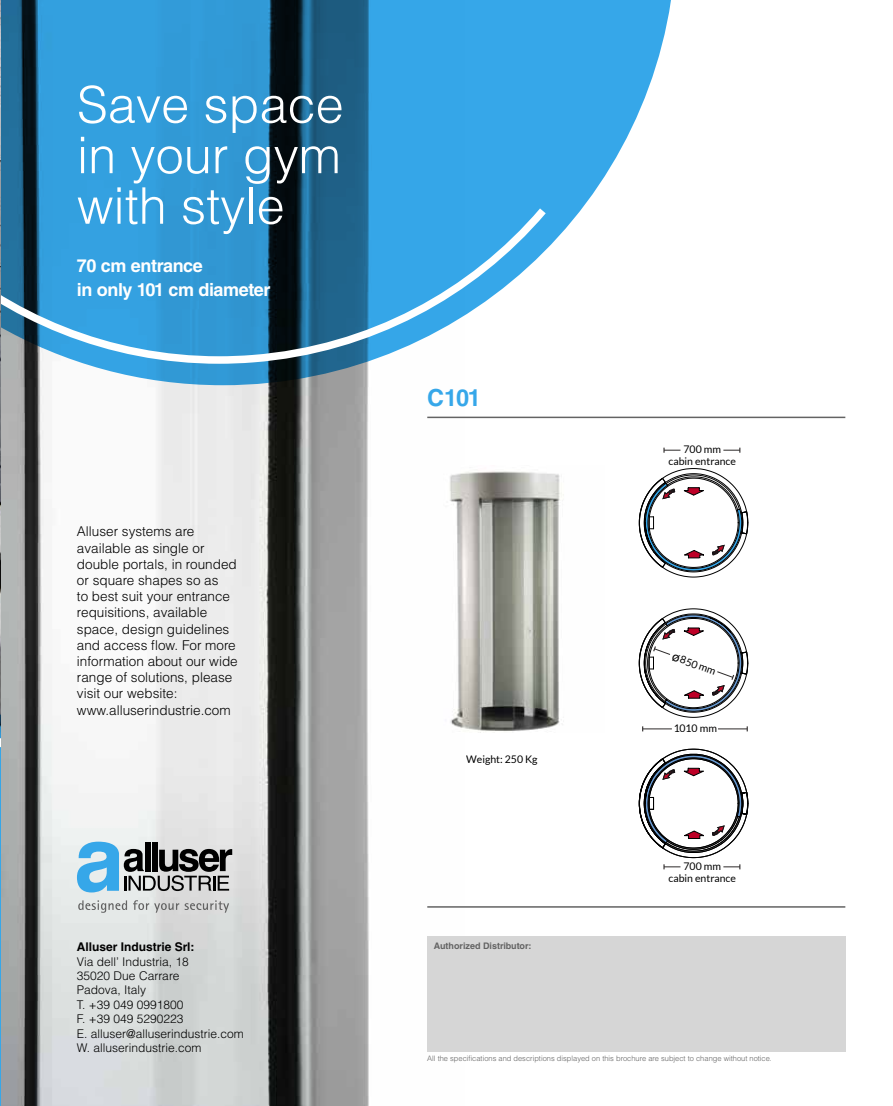
<style>
.page{position:relative;width:893px;height:1106px;background:#fff}
.page>*{position:absolute;margin:0;border:0;box-sizing:border-box;transform-origin:0 0}
.t1{font:300 50.55px/50.6px "Helvetica LT Std";color:#fff;text-align:justify}
.t2{font:700 23.55px "Helvetica LT Std";color:#36a7e9}
.t3{font:700 18px/24px "Helvetica LT Std";letter-spacing:-.02em;color:#fff}
.t4{font:300 13.5px/16.2px "Helvetica LT Std";color:#000}
.t5{font:300 12px/14.4px "Helvetica LT Std";color:#000}
.t6{font:700 12px "Helvetica LT Std";color:#000}
.t7{font:10.5px/12px "Lato";color:#000;text-align:center}
.t8{font:700 9px "Helvetica LT Std";color:#636363}
.t9{font:300 7.5px "Helvetica LT Std";color:#636363}
.s1{font-size:13.5px}
</style>
<div class="page">
<img style="left:1px;top:385px;width:464px;height:721px">
<svg style="left:1px;top:0;width:670px;height:385px"></svg>
<svg style="left:1px;top:0;width:545px;height:364px;background:#3a91c4"></svg>
<svg style="left:77px;top:841px;width:155px;height:51px;background:#8096a2"></svg>
<svg style="left:78px;top:900px;width:49px;height:12px"></svg>
<svg style="left:133px;top:900px;width:46px;height:12px"></svg>
<svg style="left:185px;top:900px;width:44px;height:12px"></svg>
<img style="left:0;top:0;width:1px;height:655px">
<svg style="left:0;top:655px;width:1px;height:451px"></svg>
<div style="left:427px;top:936px;width:418px;height:116px;background:#d6d6d6"></div>
<hr style="left:427px;top:416px;width:418px;height:2px;background:#636363">
<hr style="left:427px;top:906px;width:418px;height:1px;background:#636363">
<img style="left:428px;top:466px;width:136px;height:266px">
<svg style="left:639px;top:748px;width:109px;height:110px"></svg>
<svg style="left:639px;top:468px;width:109px;height:109px"></svg>
<svg style="left:639px;top:608px;width:109px;height:109px"></svg>
<svg style="left:723px;top:864px;width:17px;height:5px"></svg>
<svg style="left:663px;top:864px;width:17px;height:5px"></svg>
<svg style="left:718px;top:726px;width:30px;height:5px"></svg>
<svg style="left:642px;top:726px;width:30px;height:5px"></svg>
<svg style="left:723px;top:447px;width:17px;height:6px"></svg>
<svg style="left:663px;top:447px;width:17px;height:6px"></svg>
<h1 class="t1" style="left:77px;top:79px;width:268px">Save space in your gym with style</h1>
<h3 class="t3" style="left:77px;top:253px;width:195px">70 cm entrance<br>in only 101 cm diameter</h3>
<p class="t4" style="left:77px;top:523px;width:162px">Alluser systems are available as single or double portals, in rounded or square shapes so as<br>to best suit your entrance requisitions, available space, design guidelines and access flow. For more information about our wide range of solutions, please visit our website: www.alluserindustrie.com</p>
<p class="t6" style="left:77px;top:939px;width:119px">Alluser Industrie Srl:</p>
<p class="t5" style="left:77px;top:954px;width:168px">Via dell’ Industria, 18<br>35020 Due Carrare<br>Padova, Italy<br>T. +39 049 0991800<br>F. +39 049 5290223<br>E. alluser@alluserindustrie.com<br>W. alluserindustrie.com</p>
<h2 class="t2" style="left:427px;top:383px;width:55px">C101</h2>
<p class="t7" style="left:466px;top:753px;width:73px">Weight: 250 Kg</p>
<p class="t8" style="left:434px;top:940px;width:99px">Authorized Distributor:</p>
<p class="t7" style="left:668px;top:443px;width:69px">700 mm<br>cabin entrance</p>
<p class="t7" style="left:675px;top:650px;width:47px;rotate:20deg"><span class="s1">ø</span>850 mm</p>
<p class="t7" style="left:673px;top:721px;width:45px">1010 mm</p>
<p class="t7" style="left:668px;top:860px;width:69px">700 mm<br>cabin entrance</p>
<p class="t9" style="left:427px;top:1054px;width:346px">All the specifications and descriptions displayed on this brochure are subject to change without notice.</p>
</div>
